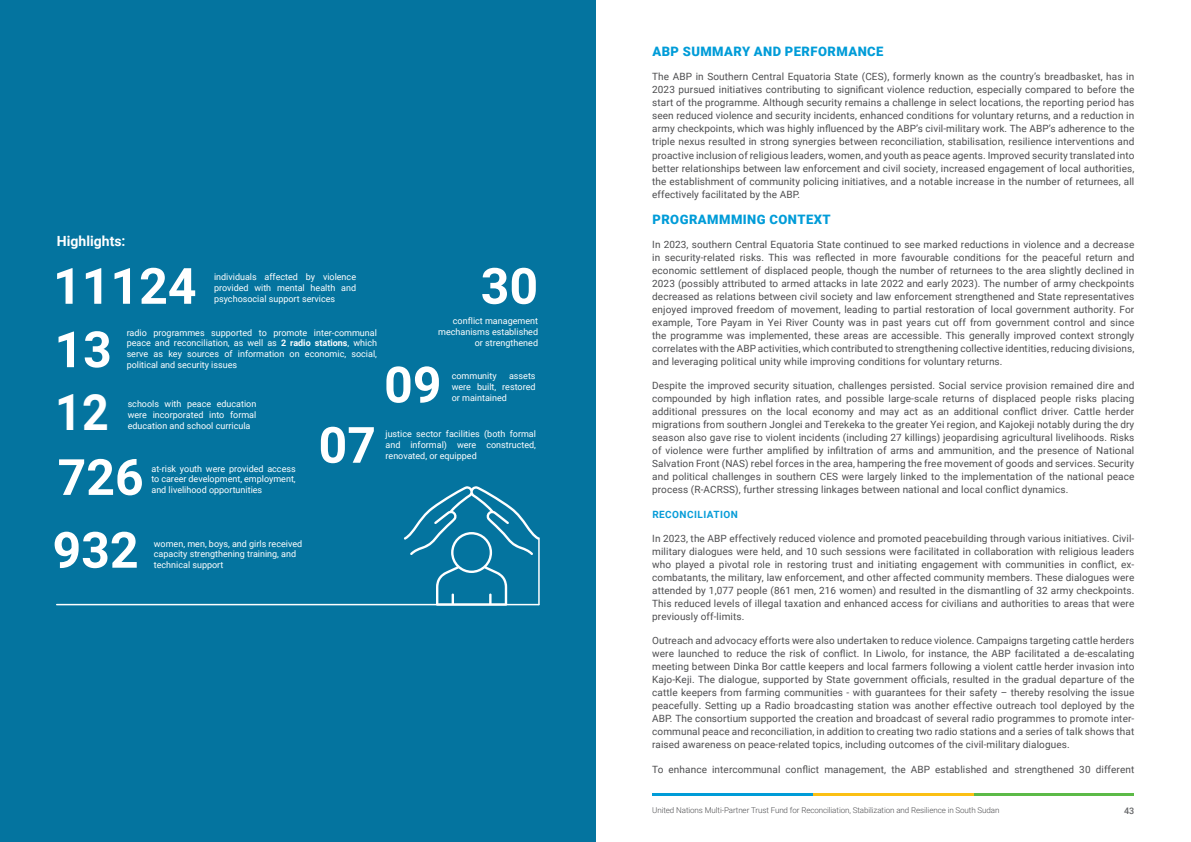
<style>
.page{position:relative;width:1191px;height:842px;background:#fff}
.page>*{position:absolute;margin:0;border:0;box-sizing:border-box;transform-origin:0 0}
.t1{font:700 50px "Roboto";color:#fff}
.t2{font:700 50px "Roboto";color:#fff;scale:.93 1}
.t3{font:700 14px "Roboto";color:#fff}
.t4{font:900 13px "Roboto";letter-spacing:.035em;color:#009cd8}
.t5{font:10px/13px "Roboto";letter-spacing:.01em;color:#4d4d4f;text-align:justify}
.t6{font:700 10px "Roboto";letter-spacing:.045em;color:#069cd8}
.t7{font:9px/10.8px "Roboto";color:#fff;text-align:justify}
.t8{font:500 9px "Roboto";color:#636466}
.t9{font:300 8px "Roboto";letter-spacing:-.01em;color:#4d4d4f}
.s1{font-weight:700}
</style>
<div class="page">
<hr style="left:652px;top:793px;width:161px;height:2px;background:#009cd8">
<hr style="left:973px;top:793px;width:161px;height:2px;background:#5cba47">
<hr style="left:812px;top:793px;width:161px;height:2px;background:#fbc014">
<div style="left:0;top:0;width:595px;height:842px;background:#04749f"></div>
<hr style="left:538px;top:538px;width:2px;height:67px;background:#fff">
<svg style="left:404px;top:486px;width:135px;height:120px"></svg>
<hr style="left:57px;top:604px;width:482px;height:1px;background:#fff">
<h2 class="t3" style="left:57px;top:232px;width:70px">Highlights:</h2>
<h1 class="t1" style="left:53px;top:251px;width:145px">11124</h1>
<p class="t7" style="left:214px;top:271px;width:144px">individuals affected by violence provided with mental health and psychosocial support services</p>
<h1 class="t1" style="left:481px;top:251px;width:59px">30</h1>
<p class="t7" style="left:438px;top:315px;width:101px;text-align:right">conflict management mechanisms established or strengthened</p>
<h1 class="t1" style="left:54px;top:314px;width:59px">13</h1>
<p class="t7" style="left:127px;top:327px;width:252px">radio programmes supported to promote inter-communal peace and reconciliation, as well as <span class="s1">2 radio stations</span>, which serve as key sources of information on economic, social, political and security issues</p>
<h1 class="t1" style="left:384px;top:350px;width:59px">09</h1>
<p class="t7" style="left:452px;top:370px;width:46px">community</p>
<p class="t7" style="left:452px;top:370px;width:85px;text-indent:57px">assets were built, restored or maintained</p>
<h1 class="t2" style="left:55px;top:377px;width:59px">12</h1>
<p class="t7" style="left:128px;top:398px;width:130px">schools with peace education were incorporated into formal education and school curricula</p>
<h1 class="t1" style="left:318px;top:410px;width:59px">07</h1>
<p class="t7" style="left:385px;top:428px;width:152px">justice sector facilities (both formal and informal) were constructed, renovated, or equipped</p>
<h1 class="t1" style="left:58px;top:442px;width:88px">726</h1>
<p class="t7" style="left:151px;top:463px;width:146px">at-risk youth were provided access to career development, employment,</p>
<p class="t7" style="left:151px;top:484px;width:112px">and livelihood opportunities</p>
<h1 class="t1" style="left:53px;top:515px;width:88px">932</h1>
<p class="t7" style="left:154px;top:538px;width:150px">women, men, boys, and girls received capacity strengthening training, and</p>
<p class="t7" style="left:154px;top:559px;width:71px">technical support</p>
<h3 class="t4" style="left:652px;top:42px;width:233px">ABP SUMMARY AND PERFORMANCE</h3>
<p class="t5" style="left:652px;top:70px;width:484px">The ABP in Southern Central Equatoria State (CES), formerly known as the country’s breadbasket, has in 2023 pursued initiatives contributing to significant violence reduction, especially compared to before the start of the programme. Although security remains a challenge in select locations, the reporting period has seen reduced violence and security incidents, enhanced conditions for voluntary returns, and a reduction in army checkpoints, which was highly influenced by the ABP’s civil-military work. The ABP’s adherence to the triple nexus resulted in strong synergies between reconciliation, stabilisation, resilience interventions and proactive inclusion of religious leaders, women, and youth as peace agents. Improved security translated into better relationships between law enforcement and civil society, increased engagement of local authorities, the establishment of community policing initiatives, and a notable increase in the number of returnees, all effectively facilitated by the ABP.</p>
<h3 class="t4" style="left:652px;top:210px;width:180px">PROGRAMMMING CONTEXT</h3>
<p class="t5" style="left:652px;top:237px;width:484px">In 2023, southern Central Equatoria State continued to see marked reductions in violence and a decrease in security-related risks. This was reflected in more favourable conditions for the peaceful return and economic settlement of displaced people, though the number of returnees to the area slightly declined in 2023 (possibly attributed to armed attacks in late 2022 and early 2023). The number of army checkpoints decreased as relations between civil society and law enforcement strengthened and State representatives enjoyed improved freedom of movement, leading to partial restoration of local government authority. For example, Tore Payam in Yei River County was in past years cut off from government control and since the programme was implemented, these areas are accessible. This generally improved context strongly correlates with the ABP activities, which contributed to strengthening collective identities, reducing divisions, and leveraging political unity while improving conditions for voluntary returns.</p>
<p class="t5" style="left:652px;top:379px;width:483px">Despite the improved security situation, challenges persisted. Social service provision remained dire and compounded by high inflation rates, and possible large-scale returns of displaced people risks placing additional pressures on the local economy and may act as an additional conflict driver. Cattle herder migrations from southern Jonglei and Terekeka to the greater Yei region, and Kajokeji notably during the dry season also gave rise to violent incidents (including 27 killings) jeopardising agricultural livelihoods. Risks of violence were further amplified by infiltration of arms and ammunition, and the presence of National Salvation Front (NAS) rebel forces in the area, hampering the free movement of goods and services. Security and political challenges in southern CES were largely linked to the implementation of the national peace process (R-ACRSS), further stressing linkages between national and local conflict dynamics.</p>
<p class="t6" style="left:652px;top:507px;width:87px">RECONCILIATION</p>
<p class="t5" style="left:652px;top:531px;width:483px">In 2023, the ABP effectively reduced violence and promoted peacebuilding through various initiatives. Civil&shy;military dialogues were held, and 10 such sessions were facilitated in collaboration with religious leaders who played a pivotal role in restoring trust and initiating engagement with communities in conflict, ex&shy;combatants, the military, law enforcement, and other affected community members. These dialogues were attended by 1,077 people (861 men, 216 women) and resulted in the dismantling of 32 army checkpoints.<br>This reduced levels of illegal taxation and enhanced access for civilians and authorities to areas that were previously off-limits.</p>
<p class="t5" style="left:652px;top:634px;width:484px">Outreach and advocacy efforts were also undertaken to reduce violence. Campaigns targeting cattle herders were launched to reduce the risk of conflict. In Liwolo, for instance, the ABP facilitated a de-escalating meeting between Dinka Bor cattle keepers and local farmers following a violent cattle herder invasion into Kajo-Keji. The dialogue, supported by State government officials, resulted in the gradual departure of the cattle keepers from farming communities - with guarantees for their safety – thereby resolving the issue peacefully. Setting up a Radio broadcasting station was another effective outreach tool deployed by the ABP. The consortium supported the creation and broadcast of several radio programmes to promote inter&shy;communal peace and reconciliation, in addition to creating two radio stations and a series of talk shows that raised awareness on peace-related topics, including outcomes of the civil-military dialogues.</p>
<p class="t5" style="left:652px;top:762px;width:483px">To enhance intercommunal conflict management, the ABP established and strengthened 30 different</p>
<p class="t9" style="left:652px;top:805px;width:349px">United Nations Multi-Partner Trust Fund for Reconciliation, Stabilization and Resilience in South Sudan</p>
<p class="t8" style="left:1124px;top:805px;width:12px">43</p>
</div>
